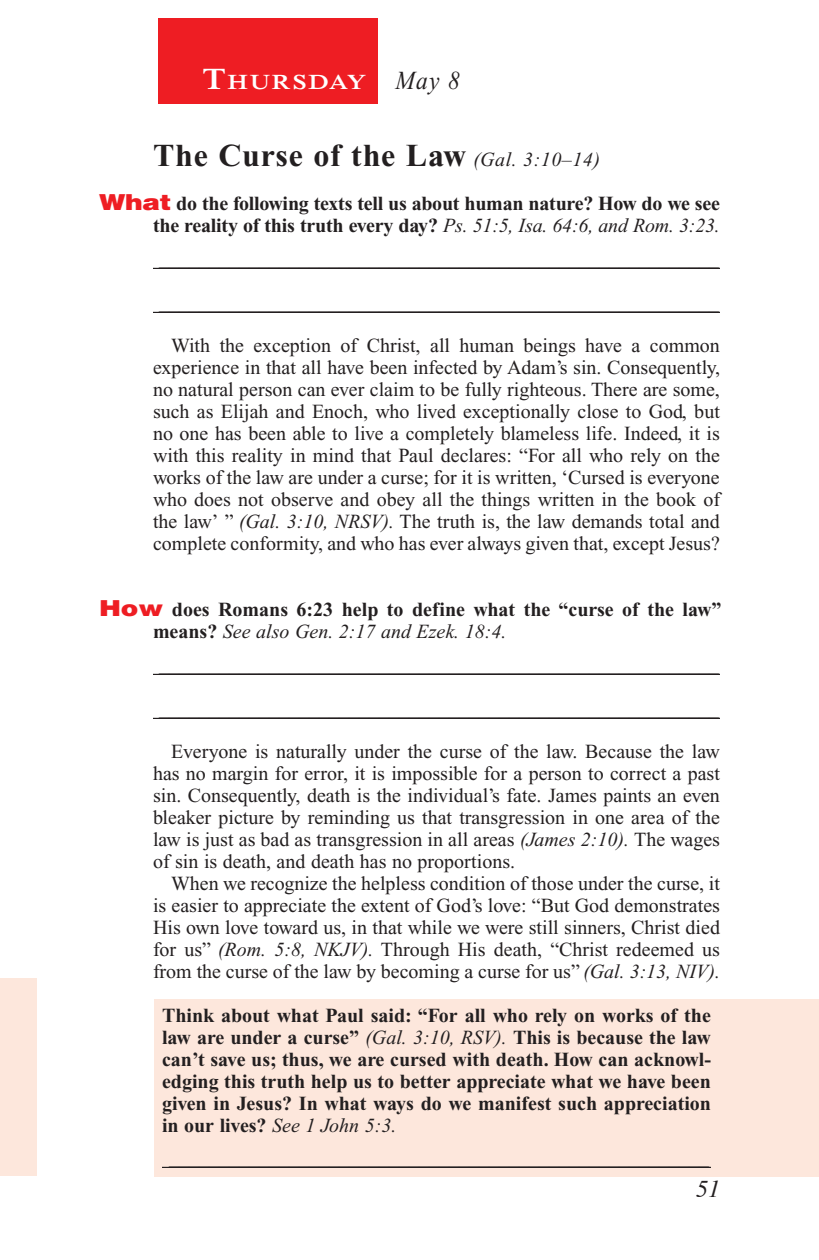
<style>
.page{position:relative;width:819px;height:1260px;background:#fff}
.page>*{position:absolute;margin:0;border:0;box-sizing:border-box;transform-origin:0 0}
.Head{font:700 32px "Times New Roman PS Std";letter-spacing:.025em;color:#231f20}
.Lesson_Dates{font:italic 26px "Times New Roman PS Std";color:#231f20;scale:.9 1}
.t1{font:italic 24px "Times";color:#231f20}
.Daily_Header{font:600 21px "Times NRMT Std";letter-spacing:.07em;color:#fff;scale:1.1 1}
.Body{font:20px/22px "Times New Roman PS Std";color:#231f20;text-align:justify}
.x-screened_box-text{font:700 20px/22px "Times New Roman PS Std";color:#231f20;text-align:justify}
.Question_NO_SB{font:700 20px/22px "Times New Roman PS Std";letter-spacing:-.01em;color:#231f20;text-align:right}
.Blank_Lines_SB{font:20px "Times New Roman PS Std";color:#231f20}
.Blank_Lines{font:20px "Times New Roman PS Std";color:#231f20}
.Question{font:700 20px/22px "Times New Roman PS Std";color:#231f20}
.Blank_Lines_In_Scree{font:20px "Times New Roman PS Std";color:#231f20}
.s1{font-size:30px}
.s2{font-weight:400;font-style:italic;font-size:20px}
.s3{font-family:"Helvetica LT Std";font-weight:900;font-size:22px;color:#ee1d23}
.s4{font-weight:400;font-style:italic}
.s5{font-style:italic}
</style>
<div class="page">
<div style="left:158px;top:18px;width:220px;height:86px;background:#ee1d23"></div>
<div style="left:0;top:978px;width:36px;height:198px;background:#fde7dc"></div>
<div style="left:155px;top:999px;width:664px;height:178px;background:#fde7dc"></div>
<hr style="left:153px;top:268px;width:567px;height:1px;background:#231f20">
<hr style="left:153px;top:312px;width:567px;height:1px;background:#231f20">
<hr style="left:153px;top:674px;width:567px;height:1px;background:#231f20">
<hr style="left:153px;top:718px;width:567px;height:1px;background:#231f20">
<hr style="left:162px;top:1167px;width:549px;height:1px;background:#231f20">
<p class="Daily_Header" style="left:203px;top:70px;width:150px"><span class="s1">T</span>HURSDAY</p>
<p class="Lesson_Dates" style="left:396px;top:66px;width:73px">May 8</p>
<p class="Head" style="left:153px;top:138px;width:449px">The Curse of the Law <span class="s2">(Gal. 3:10–14)</span></p>
<p class="Question_NO_SB" style="left:99px;top:193px;width:622px"><span class="s3">What</span> do the following texts tell us about human nature? How do we see the reality of this truth every day? <span class="s4">Ps. 51:5, Isa. 64:6, and Rom. 3:23.</span></p>
<p class="Blank_Lines_SB" style="left:159px;top:249px;width:561px">________________________________________________________</p>
<p class="Blank_Lines" style="left:159px;top:293px;width:561px">________________________________________________________</p>
<p class="Body" style="left:153px;top:335px;width:571px;text-indent:18px">With the exception of Christ, all human beings have a common experience in that all have been infected by Adam’s sin. Consequently, no natural person can ever claim to be fully righteous. There are some, such as Elijah and Enoch, who lived exceptionally close to God, but no one has been able to live a completely blameless life. Indeed, it is with this reality in mind that Paul declares: “For all who rely on the works of the law are under a curse; for it is written, ‘Cursed is everyone who does not observe and obey all the things written in the book of the law’ ” <span class="s5">(Gal. 3:10, NRSV).</span> The truth is, the law demands total and complete conformity, and who has ever always given that, except Jesus?</p>
<p class="Question" style="left:153px;top:599px;width:570px;text-indent:-54px"><span class="s3">How</span> does Romans 6:23 help to define what the “curse of the law” means? <span class="s4">See also Gen. 2:17 and Ezek. 18:4.</span></p>
<p class="Blank_Lines_SB" style="left:159px;top:655px;width:561px">________________________________________________________</p>
<p class="Blank_Lines" style="left:159px;top:699px;width:561px">________________________________________________________</p>
<p class="Body" style="left:153px;top:741px;width:569px;text-indent:18px">Everyone is naturally under the curse of the law. Because the law has no margin for error, it is impossible for a person to correct a past sin. Consequently, death is the individual’s fate. James paints an even bleaker picture by reminding us that transgression in one area of the law is just as bad as transgression in all areas <span class="s5">(James 2:10).</span> The wages of sin is death, and death has no proportions.</p>
<p class="Body" style="left:153px;top:873px;width:569px;text-indent:18px">When we recognize the helpless condition of those under the curse, it is easier to appreciate the extent of God’s love: “But God demonstrates His own love toward us, in that while we were still sinners, Christ died for us” <span class="s5">(Rom. 5:8, NKJV).</span> Through His death, “Christ redeemed us from the curse of the law by becoming a curse for us” <span class="s5">(Gal. 3:13, NIV).</span></p>
<p class="x-screened_box-text" style="left:162px;top:1005px;width:551px">Think about what Paul said: “For all who rely on works of the law are under a curse” <span class="s4">(Gal. 3:10, RSV).</span> This is because the law can’t save us; thus, we are cursed with death. How can acknowl&shy;edging this truth help us to better appreciate what we have been given in Jesus? In what ways do we manifest such appreciation in our lives? <span class="s4">See 1 John 5:3.</span></p>
<p class="Blank_Lines_In_Scree" style="left:169px;top:1148px;width:541px">______________________________________________________</p>
<p class="t1" style="left:696px;top:1174px;width:25px">51</p>
</div>
